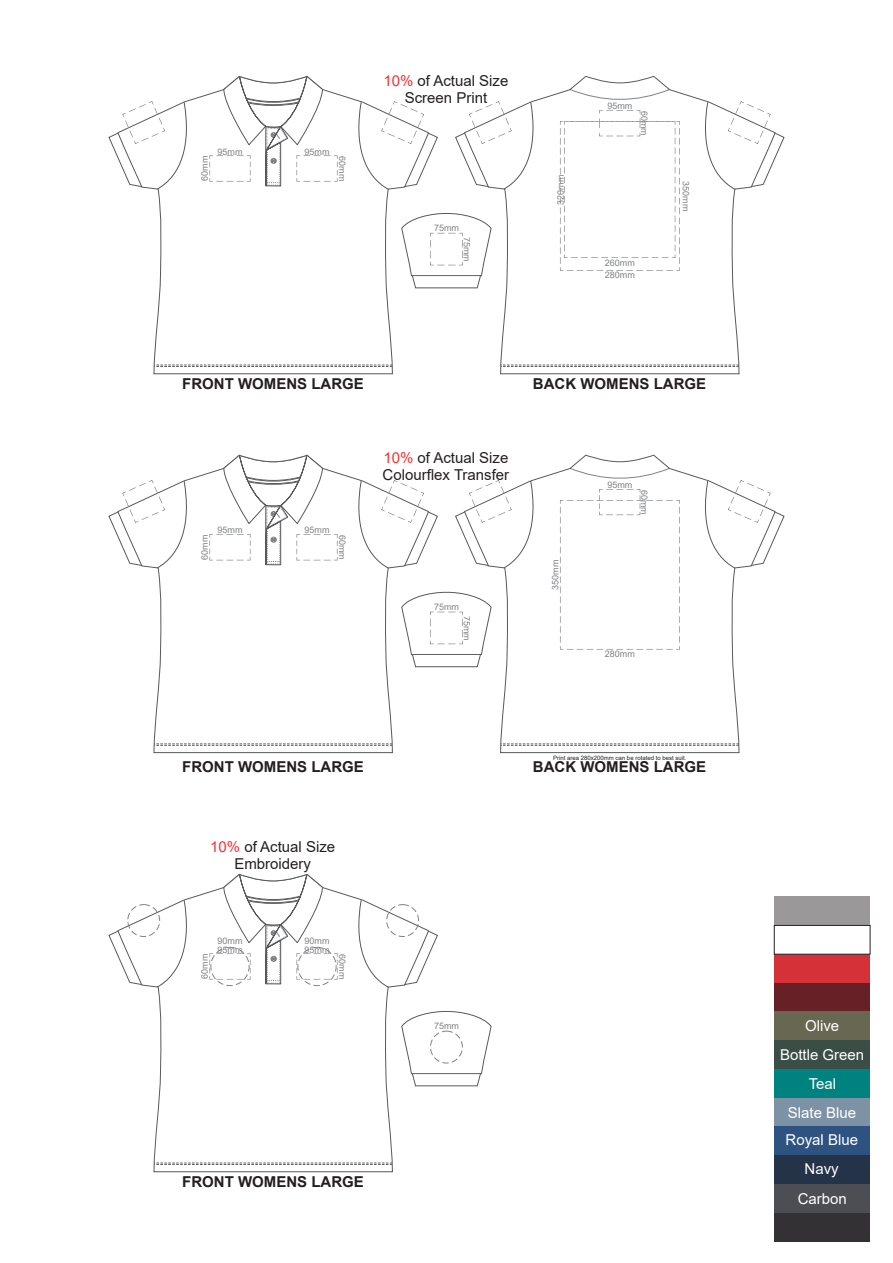
<style>
.page{position:relative;width:893px;height:1263px;background:#fff}
.page>*{position:absolute;margin:0;border:0;box-sizing:border-box;transform-origin:0 0}
.t1{font:15px/16.8px "Arial";color:#231f20;text-align:center}
.t2{font:700 15px "Arial";color:#231f20}
.t3{font:15px/28.8px "Arial";color:#fff;text-align:center}
.t4{font:9px/12.9px "Arial";color:#808285}
.t5{font:6px "Arial";color:#231f20}
.s1{color:#f13338}
</style>
<div class="page">
<svg style="left:109px;top:93px;width:329px;height:281px"></svg>
<svg style="left:109px;top:891px;width:329px;height:281px"></svg>
<svg style="left:109px;top:472px;width:329px;height:281px"></svg>
<svg style="left:455px;top:76px;width:329px;height:298px"></svg>
<svg style="left:455px;top:455px;width:329px;height:298px"></svg>
<svg style="left:401px;top:1011px;width:90px;height:75px"></svg>
<svg style="left:209px;top:76px;width:129px;height:110px"></svg>
<svg style="left:560px;top:110px;width:120px;height:161px"></svg>
<svg style="left:117px;top:101px;width:74px;height:89px"></svg>
<svg style="left:354px;top:101px;width:75px;height:89px"></svg>
<svg style="left:464px;top:101px;width:74px;height:89px"></svg>
<svg style="left:700px;top:101px;width:76px;height:89px"></svg>
<svg style="left:401px;top:213px;width:90px;height:75px"></svg>
<svg style="left:209px;top:455px;width:129px;height:110px"></svg>
<svg style="left:560px;top:489px;width:120px;height:160px"></svg>
<svg style="left:117px;top:480px;width:74px;height:89px"></svg>
<svg style="left:354px;top:480px;width:75px;height:89px"></svg>
<svg style="left:464px;top:480px;width:74px;height:89px"></svg>
<svg style="left:700px;top:480px;width:76px;height:89px"></svg>
<svg style="left:401px;top:592px;width:90px;height:75px"></svg>
<svg style="left:209px;top:874px;width:129px;height:166px"></svg>
<div style="left:430px;top:1031px;width:33px;height:32px;border:1px dashed #808285;border-radius:50%"></div>
<div style="left:127px;top:904px;width:33px;height:33px;border:1px dashed #808285;border-radius:50%"></div>
<div style="left:386px;top:904px;width:33px;height:33px;border:1px dashed #808285;border-radius:50%"></div>
<div style="left:298px;top:947px;width:38px;height:39px;border:1px dashed #808285;border-radius:50%"></div>
<div style="left:211px;top:947px;width:38px;height:39px;border:1px dashed #808285;border-radius:50%"></div>
<div style="left:774px;top:896px;width:96px;height:29px;background:#9a9899"></div>
<div style="left:774px;top:954px;width:96px;height:29px;background:#d43238"></div>
<div style="left:774px;top:983px;width:96px;height:28px;background:#662026"></div>
<div style="left:774px;top:925px;width:96px;height:29px;background:#fff;border:1px solid #231f20"></div>
<div style="left:774px;top:1098px;width:96px;height:28px;background:#7e92a6"></div>
<div style="left:774px;top:1184px;width:96px;height:29px;background:#4d4e53"></div>
<div style="left:774px;top:1126px;width:96px;height:29px;background:#2f5381"></div>
<div style="left:774px;top:1213px;width:96px;height:28px;background:#333133"></div>
<div style="left:774px;top:1069px;width:96px;height:29px;background:#008281"></div>
<div style="left:774px;top:1155px;width:96px;height:29px;background:#243348"></div>
<div style="left:774px;top:1040px;width:96px;height:29px;background:#3a4d47"></div>
<div style="left:774px;top:1011px;width:96px;height:29px;background:#686752"></div>
<p class="t4" style="left:198px;top:181px;width:27px;rotate:-90deg">60mm</p>
<p class="t4" style="left:218px;top:145px;width:27px">95mm</p>
<p class="t4" style="left:305px;top:145px;width:27px">95mm</p>
<p class="t4" style="left:349px;top:156px;width:27px;rotate:90deg">60mm</p>
<h1 class="t1" style="left:383px;top:73px;width:127px"><span class="s1">10%</span> of Actual Size<br>Screen Print</h1>
<p class="t4" style="left:434px;top:222px;width:27px">75mm</p>
<p class="t4" style="left:474px;top:237px;width:27px;rotate:90deg">75mm</p>
<p class="t4" style="left:607px;top:100px;width:27px">95mm</p>
<p class="t4" style="left:651px;top:111px;width:27px;rotate:90deg">60mm</p>
<p class="t4" style="left:554px;top:205px;width:32px;rotate:-90deg">320mm</p>
<p class="t4" style="left:692px;top:181px;width:32px;rotate:90deg">350mm</p>
<p class="t4" style="left:605px;top:256px;width:32px">260mm<br>280mm</p>
<h1 class="t2" style="left:182px;top:373px;width:183px">FRONT WOMENS LARGE</h1>
<h1 class="t2" style="left:533px;top:373px;width:175px">BACK WOMENS LARGE</h1>
<p class="t4" style="left:198px;top:560px;width:27px;rotate:-90deg">60mm</p>
<p class="t4" style="left:218px;top:524px;width:27px">95mm</p>
<p class="t4" style="left:305px;top:524px;width:27px">95mm</p>
<p class="t4" style="left:349px;top:535px;width:27px;rotate:90deg">60mm</p>
<h1 class="t1" style="left:383px;top:449px;width:128px;text-align:left"><span class="s1">10%</span> of Actual Size<br>Colourflex Transfer</h1>
<p class="t4" style="left:434px;top:600px;width:27px">75mm</p>
<p class="t4" style="left:474px;top:615px;width:27px;rotate:90deg">75mm</p>
<p class="t4" style="left:549px;top:590px;width:32px;rotate:-90deg">350mm</p>
<p class="t4" style="left:607px;top:478px;width:27px">95mm</p>
<p class="t4" style="left:651px;top:490px;width:27px;rotate:90deg">60mm</p>
<p class="t4" style="left:605px;top:647px;width:32px">280mm</p>
<p class="t5" style="left:553px;top:754px;width:135px">Print area 280x200mm can be rotated to best suit.</p>
<h1 class="t2" style="left:182px;top:756px;width:183px">FRONT WOMENS LARGE</h1>
<h1 class="t2" style="left:533px;top:756px;width:175px">BACK WOMENS LARGE</h1>
<h1 class="t1" style="left:210px;top:838px;width:127px"><span class="s1">10%</span> of Actual Size<br>Embroidery</h1>
<p class="t4" style="left:198px;top:979px;width:27px;rotate:-90deg">60mm</p>
<p class="t4" style="left:218px;top:935px;width:27px">90mm</p>
<p class="t4" style="left:305px;top:935px;width:27px">90mm</p>
<p class="t4" style="left:218px;top:943px;width:27px">95mm</p>
<p class="t4" style="left:305px;top:943px;width:27px">95mm</p>
<p class="t4" style="left:349px;top:954px;width:27px;rotate:90deg">60mm</p>
<h1 class="t2" style="left:182px;top:1171px;width:183px">FRONT WOMENS LARGE</h1>
<p class="t4" style="left:434px;top:1019px;width:27px">75mm</p>
<h1 class="t3" style="left:780px;top:1011px;width:86px">Olive<br>Bottle Green<br>Teal<br>Slate Blue</h1>
<h1 class="t3" style="left:786px;top:1125px;width:74px">Royal Blue<br>Navy</h1>
<h1 class="t3" style="left:798px;top:1184px;width:51px">Carbon</h1>
</div>
